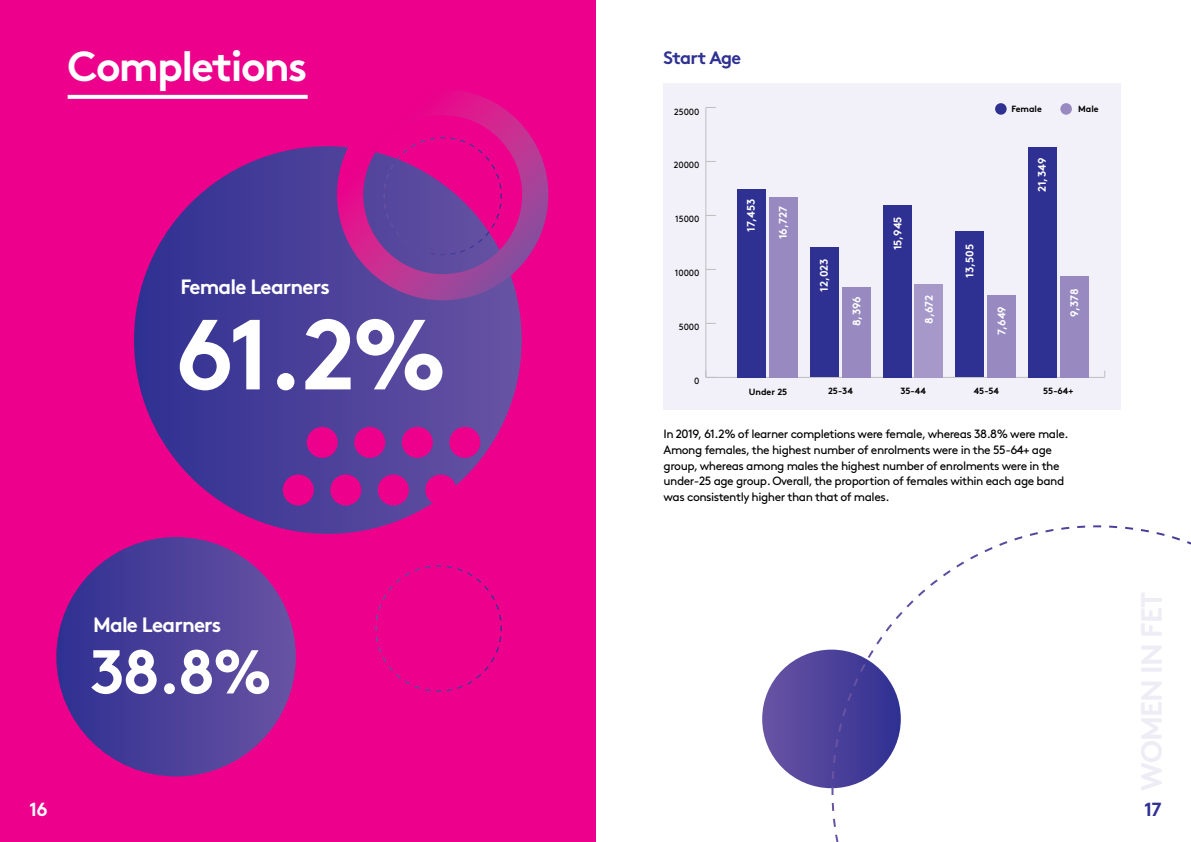
<style>
.page{position:relative;width:1191px;height:842px;background:#fff}
.page>*{position:absolute;margin:0;border:0;box-sizing:border-box;transform-origin:0 0}
.t1{font:700 99.3px "Brown";color:#fff}
.t2{font:700 61.8px "Brown";color:#fff}
.t3{font:700 42px "Brown";letter-spacing:-.04em;color:#fff}
.t4{font:700 20.7px "Brown";letter-spacing:-.04em;color:#fff}
.t5{font:700 19px "Brown";color:#2e3092}
.t6{font:700 19px "Brown";color:#fff}
.t7{font:700 18px "Brown";letter-spacing:-.045em;color:#2e3092}
.t8{font:12px/16px "Brown";letter-spacing:-.04em;color:#000}
.t9{font:700 11px "Brown";letter-spacing:-.01em;color:#fff}
.t10{font:700 9px "Brown";color:#000}
.t11{font:9px "Brown";color:#000}
</style>
<div class="page">
<div style="left:0;top:0;width:595px;height:842px;background:#ec008c"></div>
<div style="left:134px;top:146px;width:388px;height:388px;background:linear-gradient(to right,#303092,#6952a2);border-radius:194px"></div>
<div style="left:56px;top:537px;width:240px;height:239px;background:linear-gradient(to right,#313092,#6852a2);border-radius:120px"></div>
<svg style="left:327px;top:91px;width:222px;height:220px"></svg>
<svg style="left:375px;top:565px;width:127px;height:127px"></svg>
<svg style="left:383px;top:136px;width:119px;height:120px"></svg>
<div style="left:449px;top:427px;width:31px;height:31px;background:#ec008c;border-radius:50%"></div>
<div style="left:307px;top:427px;width:31px;height:31px;background:#ec008c;border-radius:50%"></div>
<div style="left:354px;top:427px;width:31px;height:31px;background:#ec008c;border-radius:50%"></div>
<div style="left:402px;top:427px;width:31px;height:31px;background:#ec008c;border-radius:50%"></div>
<div style="left:425px;top:474px;width:31px;height:31px;background:#ec008c;border-radius:50%"></div>
<div style="left:283px;top:474px;width:31px;height:31px;background:#ec008c;border-radius:50%"></div>
<div style="left:330px;top:474px;width:31px;height:31px;background:#ec008c;border-radius:50%"></div>
<div style="left:378px;top:474px;width:31px;height:31px;background:#ec008c;border-radius:50%"></div>
<svg style="left:68px;top:95px;width:240px;height:4px"></svg>
<div style="left:762px;top:650px;width:138px;height:138px;background:#59499e;border-radius:69px"></div>
<svg style="left:830px;top:525px;width:361px;height:317px"></svg>
<div style="left:663px;top:84px;width:457px;height:326px;background:#f2f0f8"></div>
<hr style="left:706px;top:377px;width:398px;height:1px;background:#bcbec0">
<hr style="left:705px;top:107px;width:1px;height:270px;background:#bcbec0">
<svg style="left:705px;top:371px;width:11px;height:7px"></svg>
<div style="left:1059px;top:276px;width:29px;height:101px;background:#9889c1"></div>
<div style="left:1028px;top:147px;width:28px;height:230px;background:#2e3092"></div>
<div style="left:987px;top:295px;width:29px;height:82px;background:#9889c1"></div>
<div style="left:955px;top:232px;width:29px;height:145px;background:#2e3092"></div>
<div style="left:914px;top:284px;width:29px;height:93px;background:#a699ca"></div>
<div style="left:882px;top:205px;width:29px;height:172px;background:#2e3092"></div>
<div style="left:842px;top:287px;width:28px;height:90px;background:#9889c1"></div>
<div style="left:810px;top:248px;width:28px;height:129px;background:#2e3092"></div>
<div style="left:769px;top:197px;width:29px;height:180px;background:#9889c1"></div>
<div style="left:737px;top:189px;width:29px;height:188px;background:#2e3092"></div>
<div style="left:995px;top:103px;width:11px;height:12px;background:#2e3092;border-radius:50%"></div>
<div style="left:1060px;top:103px;width:12px;height:12px;background:#9889c1;border-radius:50%"></div>
<h3 class="t3" style="left:68px;top:32px;width:241px">Completions</h3>
<h3 class="t7" style="left:663px;top:43px;width:79px">Start Age</h3>
<p class="t11" style="left:674px;top:105px;width:27px">25000</p>
<p class="t10" style="left:1011px;top:102px;width:32px">Female</p>
<p class="t11" style="left:673px;top:158px;width:27px">20000</p>
<p class="t9" style="left:1033px;top:192px;width:36px;rotate:-90deg">21,349</p>
<p class="t10" style="left:1078px;top:102px;width:22px">Male</p>
<h3 class="t4" style="left:180px;top:270px;width:151px">Female Learners</h3>
<h1 class="t1" style="left:175px;top:274px;width:274px">61.2%</h1>
<p class="t11" style="left:675px;top:212px;width:26px">15000</p>
<p class="t11" style="left:674px;top:266px;width:26px">10000</p>
<p class="t11" style="left:679px;top:320px;width:22px">5000</p>
<p class="t11" style="left:694px;top:374px;width:7px">0</p>
<p class="t9" style="left:742px;top:232px;width:34px;rotate:-90deg">17,453</p>
<p class="t9" style="left:774px;top:239px;width:34px;rotate:-90deg">16,727</p>
<p class="t10" style="left:749px;top:385px;width:40px">Under 25</p>
<p class="t9" style="left:815px;top:292px;width:35px;rotate:-90deg">12,023</p>
<p class="t9" style="left:888px;top:250px;width:36px;rotate:-90deg">15,945</p>
<p class="t9" style="left:960px;top:278px;width:36px;rotate:-90deg">13,505</p>
<p class="t9" style="left:847px;top:326px;width:31px;rotate:-90deg">8,396</p>
<p class="t9" style="left:920px;top:324px;width:30px;rotate:-90deg">8,672</p>
<p class="t9" style="left:992px;top:335px;width:30px;rotate:-90deg">7,649</p>
<p class="t9" style="left:1065px;top:317px;width:30px;rotate:-90deg">9,378</p>
<p class="t10" style="left:828px;top:383px;width:26px">25-34</p>
<p class="t10" style="left:900px;top:383px;width:27px">35-44</p>
<p class="t10" style="left:973px;top:383px;width:27px">45-54</p>
<p class="t10" style="left:1043px;top:383px;width:32px">55-64+</p>
<p class="t8" style="left:663px;top:424px;width:406px">In 2019, 61.2% of learner completions were female, whereas 38.8% were male.<br>Among females, the highest number of enrolments were in the 55-64+ age group, whereas among males the highest number of enrolments were in the under-25 age group. Overall, the proportion of females within each age band was consistently higher than that of males.</p>
<h3 class="t6" style="left:29px;top:794px;width:20px">16</h3>
<h3 class="t4" style="left:93px;top:608px;width:130px">Male Learners</h3>
<h2 class="t2" style="left:90px;top:622px;width:184px">38.8%</h2>
<h3 class="t5" style="left:1144px;top:794px;width:19px">17</h3>
</div>
